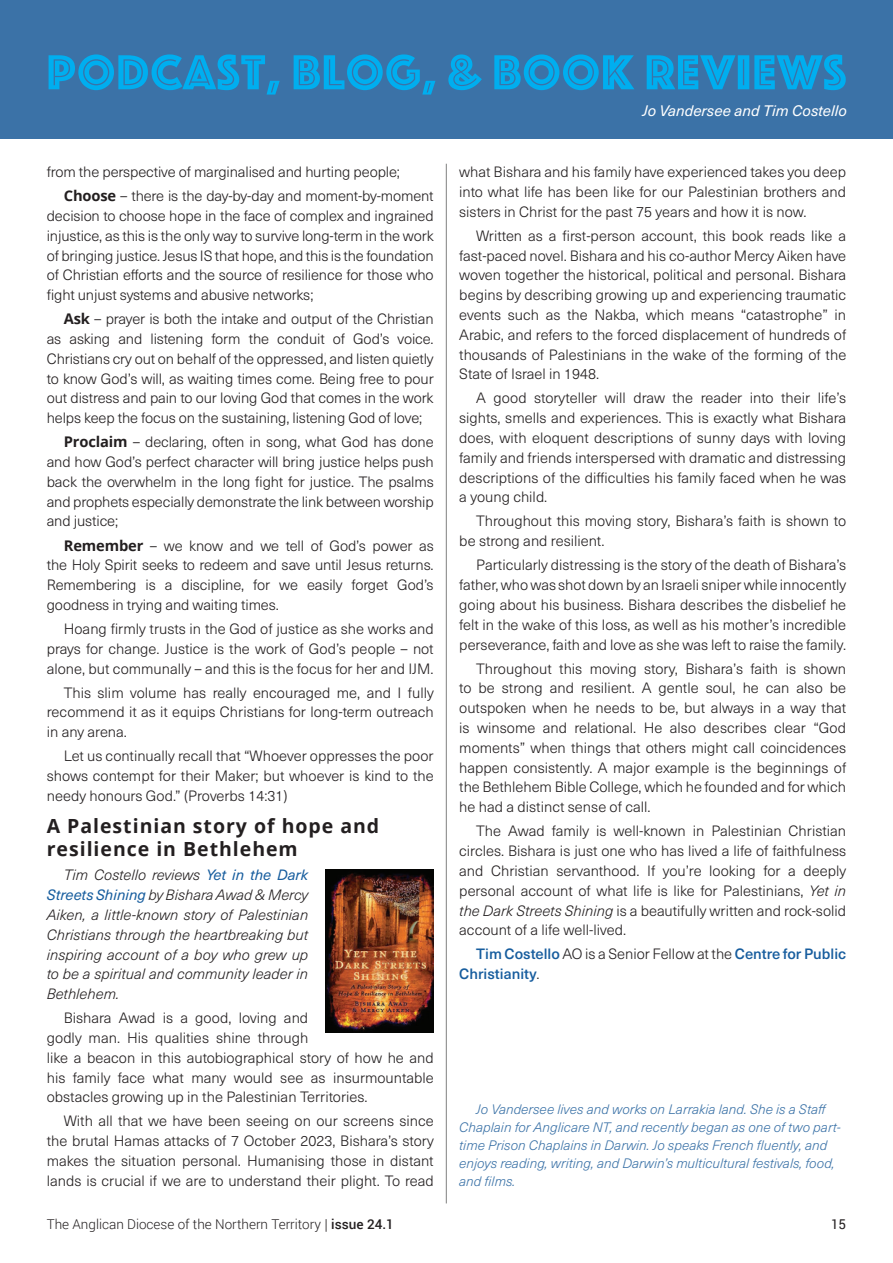
<style>
.page{position:relative;width:893px;height:1263px;background:#fff}
.page>*{position:absolute;margin:0;border:0;box-sizing:border-box;transform-origin:0 0}
.t1{font:51px "Phosphate Inline";letter-spacing:.03em;color:#00aeef}
.t2{font:700 19.5px/23.4px "Open Sans";letter-spacing:.05em;color:#231f20}
.t3{font:italic 15px "Neue Haas Unica W1 G";color:#fff}
.t4{font:300 14.7px/19.8px "Neue Haas Unica W1 G";color:#231f20;text-align:justify}
.t5{font:italic 300 14.7px/19.8px "Neue Haas Unica W1 G";color:#231f20;text-align:justify}
.t6{font:500 14.7px/19.8px "Neue Haas Unica W1 G";color:#175d9e}
.t7{font:italic 300 13.5px/18px "Neue Haas Unica W1 G";color:#3b72a7}
.t8{font:300 13.5px "Roboto";color:#231f20}
.t9{font:13.5px "Roboto";color:#231f20}
.s1{font-family:"Open Sans";font-weight:700}
.s2{font-weight:400;color:#175d9e}
.s3{font-style:italic}
.s4{font-weight:300;color:#231f20}
.s5{font-family:"Neue Haas Unica W1 G"}
.s6{font-weight:500}
</style>
<div class="page">
<div style="left:0;top:0;width:893px;height:138px;background:#3b72a7"></div>
<img style="left:325px;top:870px;width:109px;height:162px">
<hr style="left:446px;top:164px;width:1px;height:1039px;background:#808180">
<h1 class="t1" style="left:47px;top:36px;width:801px">PODCAST, BLOG, &amp; BOOK REVIEWS</h1>
<p class="t3" style="left:642px;top:99px;width:206px">Jo Vandersee and Tim Costello</p>
<p class="t4" style="left:64px;top:159px;width:371px;line-height:24px;text-indent:-17px">from the perspective of marginalised and hurting people;<br><span class="s1">Choose</span> – there is the day-by-day and moment-by-moment</p>
<p class="t4" style="left:47px;top:205px;width:388px">decision to choose hope in the face of complex and ingrained injustice, as this is the only way to survive long-term in the work of bringing justice. Jesus IS that hope, and this is the foundation of Christian efforts and the source of resilience for those who fight unjust systems and abusive networks;</p>
<p class="t4" style="left:47px;top:308px;width:388px;text-indent:17px"><span class="s1">Ask</span> – prayer is both the intake and output of the Christian as asking and listening form the conduit of God’s voice.<br>Christians cry out on behalf of the oppressed, and listen quietly to know God’s will, as waiting times come. Being free to pour out distress and pain to our loving God that comes in the work helps keep the focus on the sustaining, listening God of love;</p>
<p class="t4" style="left:47px;top:431px;width:388px;text-indent:17px"><span class="s1">Proclaim</span> – declaring, often in song, what God has done and how God’s perfect character will bring justice helps push back the overwhelm in the long fight for justice. The psalms and prophets especially demonstrate the link between worship and justice;</p>
<p class="t4" style="left:47px;top:535px;width:388px;text-indent:17px"><span class="s1">Remember</span> – we know and we tell of God’s power as the Holy Spirit seeks to redeem and save until Jesus returns.<br>Remembering is a discipline, for we easily forget God’s goodness in trying and waiting times.</p>
<p class="t4" style="left:47px;top:618px;width:388px;text-indent:17px">Hoang firmly trusts in the God of justice as she works and prays for change. Justice is the work of God’s people – not alone, but communally – and this is the focus for her and IJM.</p>
<p class="t4" style="left:47px;top:682px;width:388px;text-indent:17px">This slim volume has really encouraged me, and I fully recommend it as it equips Christians for long-term outreach in any arena.</p>
<p class="t4" style="left:47px;top:745px;width:388px;text-indent:17px">Let us continually recall that “Whoever oppresses the poor shows contempt for their Maker; but whoever is kind to the needy honours God.” (Proverbs 14:31)</p>
<h2 class="t2" style="left:47px;top:813px;width:334px">A Palestinian story of hope and resilience in Bethlehem</h2>
<p class="t5" style="left:47px;top:864px;width:263px;text-indent:17px">Tim Costello reviews <span class="s2">Yet in the Dark Streets Shining</span> by Bishara Awad &amp; Mercy Aiken, a little-known story of Palestinian Christians through the heartbreaking but inspiring account of a boy who grew up to be a spiritual and community leader in Bethlehem.</p>
<p class="t4" style="left:47px;top:1007px;width:388px;text-align:left;text-indent:17px">Bishara Awad is a good, loving and<br>godly man. His qualities shine through<br>like a beacon in this autobiographical story of how he and his family face what many would see as insurmountable obstacles growing up in the Palestinian Territories.</p>
<p class="t4" style="left:47px;top:1110px;width:388px;text-indent:17px">With all that we have been seeing on our screens since the brutal Hamas attacks of 7 October 2023, Bishara’s story makes the situation personal. Humanising those in distant lands is crucial if we are to understand their plight. To read</p>
<p class="t4" style="left:459px;top:161px;width:388px">what Bishara and his family have experienced takes you deep into what life has been like for our Palestinian brothers and sisters in Christ for the past 75 years and how it is now.</p>
<p class="t4" style="left:459px;top:225px;width:388px;text-indent:17px">Written as a first-person account, this book reads like a fast-paced novel. Bishara and his co-author Mercy Aiken have woven together the historical, political and personal. Bishara begins by describing growing up and experiencing traumatic events such as the Nakba, which means “catastrophe” in Arabic, and refers to the forced displacement of hundreds of thousands of Palestinians in the wake of the forming of the State of Israel in 1948.</p>
<p class="t4" style="left:459px;top:388px;width:388px;text-indent:17px">A good storyteller will draw the reader into their life’s sights, smells and experiences. This is exactly what Bishara does, with eloquent descriptions of sunny days with loving family and friends interspersed with dramatic and distressing descriptions of the difficulties his family faced when he was a young child.</p>
<p class="t4" style="left:459px;top:511px;width:388px;text-indent:17px">Throughout this moving story, Bishara’s faith is shown to be strong and resilient.</p>
<p class="t4" style="left:459px;top:554px;width:388px;text-indent:17px">Particularly distressing is the story of the death of Bishara’s father, who was shot down by an Israeli sniper while innocently going about his business. Bishara describes the disbelief he felt in the wake of this loss, as well as his mother’s incredible perseverance, faith and love as she was left to raise the family.</p>
<p class="t4" style="left:459px;top:658px;width:388px;text-indent:17px">Throughout this moving story, Bishara’s faith is shown to be strong and resilient. A gentle soul, he can also be outspoken when he needs to be, but always in a way that is winsome and relational. He also describes clear “God moments” when things that others might call coincidences happen consistently. A major example is the beginnings of the Bethlehem Bible College, which he founded and for which he had a distinct sense of call.</p>
<p class="t4" style="left:459px;top:820px;width:388px;text-indent:17px">The Awad family is well-known in Palestinian Christian circles. Bishara is just one who has lived a life of faithfulness and Christian servanthood. If you’re looking for a deeply personal account of what life is like for Palestinians, <span class="s3">Yet in the Dark Streets Shining</span> is a beautifully written and rock-solid account of a life well-lived.</p>
<p class="t6" style="left:459px;top:943px;width:388px;text-indent:17px">Tim Costello <span class="s4">AO is a Senior Fellow at the</span> Centre for Public<br>Christianity<span class="s4">.</span></p>
<p class="t7" style="left:459px;top:1099px;width:383px;text-indent:17px">Jo Vandersee lives and works on Larrakia land. She is a Staff Chaplain for Anglicare NT, and recently began as one of two part&shy;time Prison Chaplains in Darwin. Jo speaks French fluently, and enjoys reading, writing, and Darwin’s multicultural festivals, food, and films.</p>
<p class="t8" style="left:47px;top:1215px;width:348px">The Anglican Diocese of the Northern Territory <span class="s5">|</span> <span class="s6">issue 24.1</span></p>
<p class="t9" style="left:831px;top:1215px;width:17px">15</p>
</div>
